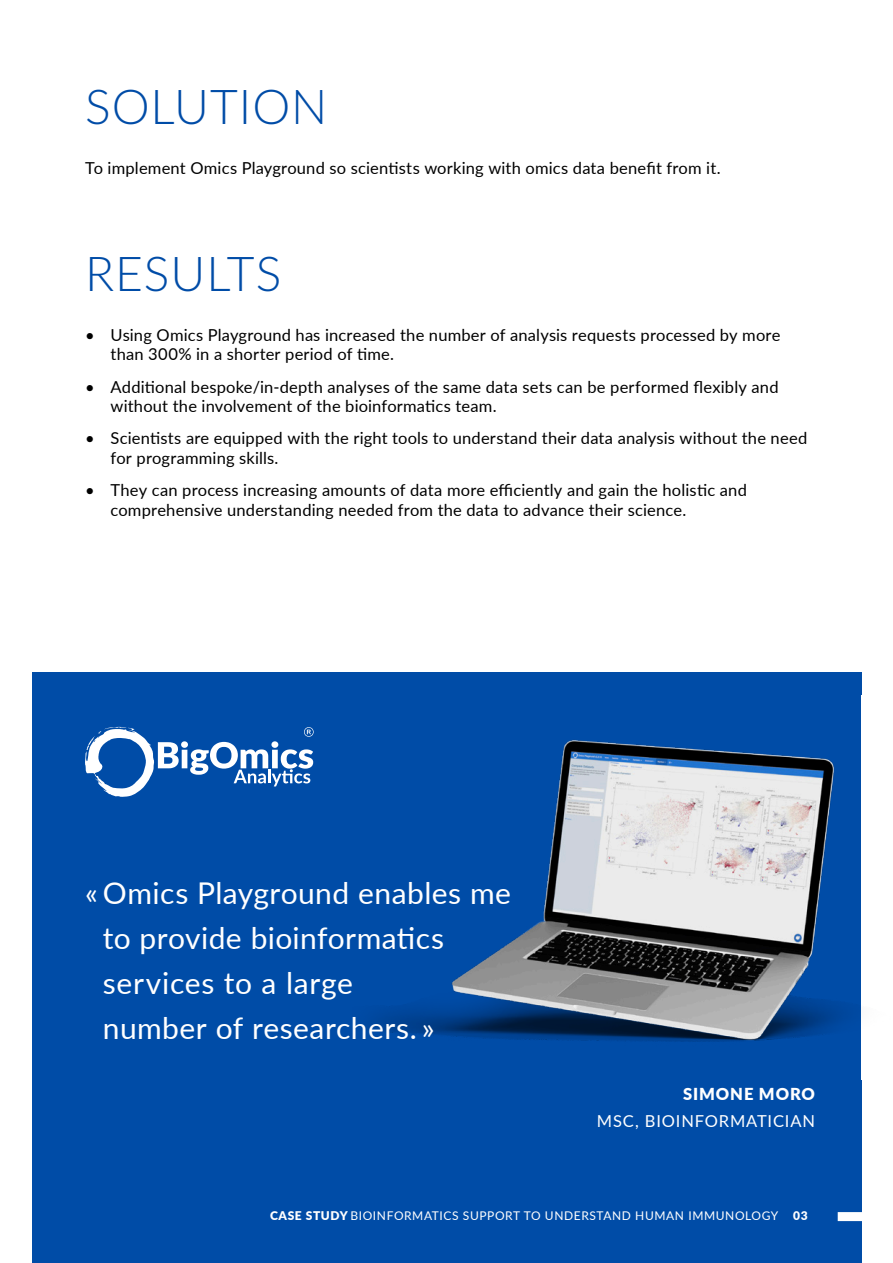
<style>
.page{position:relative;width:893px;height:1263px;background:#fff}
.page>*{position:absolute;margin:0;border:0;box-sizing:border-box;transform-origin:0 0}
.t1{font:300 48px "Lato";letter-spacing:.02em;color:#004ca7}
.t2{font:30px/45px "Lato";letter-spacing:.015em;color:#fff}
.t3{font:16.5px/19.5px "Lato";letter-spacing:.01em;color:#000}
.t4{font:16.5px "Lato";letter-spacing:.05em;color:#fff}
.t5{font:900 16.5px "Lato";letter-spacing:.055em;color:#fff}
.t6{font:12px "Lato";letter-spacing:.05em;color:#fff}
.s1{font-weight:900}
</style>
<div class="page">
<div style="left:32px;top:673px;width:829px;height:590px;background:#004ca7"></div>
<img style="left:374px;top:740px;width:472px;height:302px">
<svg style="left:85px;top:726px;width:229px;height:71px"></svg>
<div style="left:838px;top:1212px;width:55px;height:9px;background:#fff"></div>
<h1 class="t1" style="left:85px;top:73px;width:244px">SOLUTION</h1>
<p class="t3" style="left:85px;top:157px;width:637px">To implement Omics Playground so scientists working with omics data benefit from it.</p>
<h1 class="t1" style="left:85px;top:241px;width:198px">RESULTS</h1>
<p class="t3" style="left:111px;top:324px;width:671px;text-indent:-26px">• Using Omics Playground has increased the number of analysis requests processed by more than 300% in a shorter period of time.</p>
<p class="t3" style="left:111px;top:376px;width:670px;text-indent:-26px">• Additional bespoke/in-depth analyses of the same data sets can be performed flexibly and without the involvement of the bioinformatics team.</p>
<p class="t3" style="left:111px;top:428px;width:698px;text-indent:-26px">• Scientists are equipped with the right tools to understand their data analysis without the need for programming skills.</p>
<p class="t3" style="left:111px;top:480px;width:638px;text-indent:-26px">• They can process increasing amounts of data more efficiently and gain the holistic and comprehensive understanding needed from the data to advance their science.</p>
<h2 class="t2" style="left:103px;top:869px;width:410px;text-indent:-18px">« Omics Playground enables me to provide bioinformatics services to a large<br>number of researchers. »</h2>
<p class="t5" style="left:683px;top:1082px;width:133px">SIMONE MORO</p>
<p class="t4" style="left:597px;top:1109px;width:220px">MSC, BIOINFORMATICIAN</p>
<p class="t6" style="left:270px;top:1207px;width:539px"><span class="s1">CASE STUDY</span> BIOINFORMATICS SUPPORT TO UNDERSTAND HUMAN IMMUNOLOGY <span class="s1">03</span></p>
</div>
